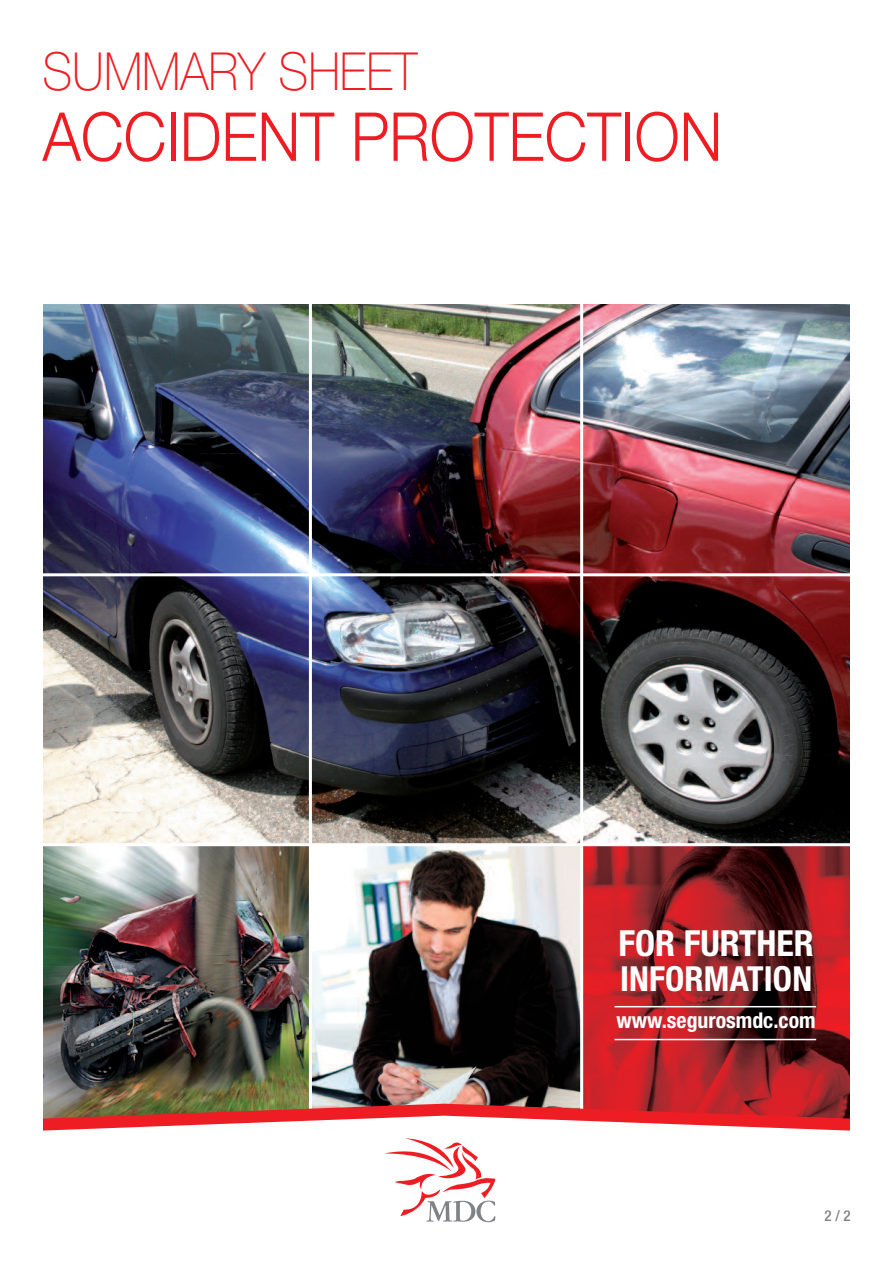
<style>
.page{position:relative;width:893px;height:1263px;background:#fff}
.page>*{position:absolute;margin:0;border:0;box-sizing:border-box;transform-origin:0 0}
.t1{font:300 67.5px "Helvetica Neue";color:#ee1d23;scale:.9 1}
.t2{font:100 52.5px "Helvetica Neue";color:#ee1d23;scale:.9 1}
.t3{font:700 condensed 36px "Helvetica Neue";color:#fff}
.t4{font:700 condensed 34.5px "Helvetica Neue";letter-spacing:.005em;color:#fff}
.t5{font:700 condensed 21.75px "Helvetica Neue";color:#fff}
.t6{font:500 condensed 15px "Helvetica Neue";color:#808285}
</style>
<div class="page">
<img style="left:43px;top:304px;width:807px;height:539px">
<img style="left:583px;top:846px;width:267px;height:258px">
<img style="left:43px;top:846px;width:266px;height:258px">
<img style="left:312px;top:846px;width:268px;height:258px">
<hr style="left:580px;top:282px;width:3px;height:835px;background:#fff">
<hr style="left:309px;top:279px;width:3px;height:836px;background:#fff">
<img style="left:43px;top:1104px;width:807px;height:12px">
<svg style="left:43px;top:1116px;width:807px;height:107px"></svg>
<hr style="left:30px;top:573px;width:831px;height:3px;background:#fff">
<svg style="left:384px;top:1138px;width:111px;height:84px"></svg>
<hr style="left:614px;top:1006px;width:202px;height:1px;background:#fff">
<hr style="left:614px;top:1039px;width:202px;height:1px;background:#fff">
<p class="t2" style="left:43px;top:53px;width:418px">SUMMARY SHEET</p>
<p class="t1" style="left:43px;top:96px;width:757px">ACCIDENT PROTECTION</p>
<p class="t3" style="left:618px;top:913px;width:197px">FOR FURTHER</p>
<p class="t4" style="left:620px;top:950px;width:194px">INFORMATION</p>
<p class="t5" style="left:616px;top:1002px;width:201px">www.segurosmdc.com</p>
<p class="t6" style="left:825px;top:1210px;width:28px">2/2</p>
</div>
